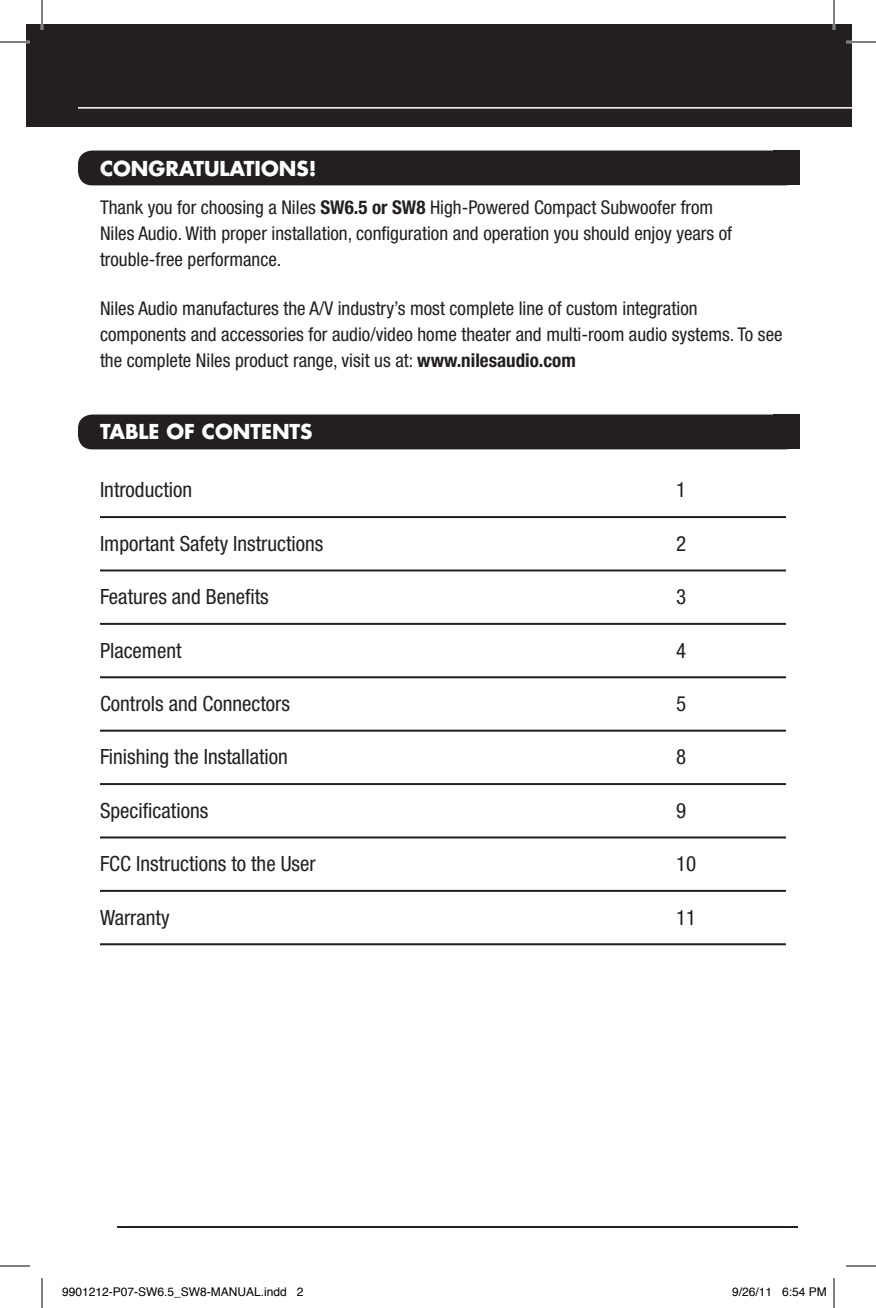
<style>
.page{position:relative;width:876px;height:1308px;background:#fff}
.page>*{position:absolute;margin:0;border:0;box-sizing:border-box;transform-origin:0 0}
.t1{font:condensed 21px "Helvetica Neue LT Std";color:#231f20}
.t2{font:700 20px "Futura Std";color:#fff}
.t3{font:condensed 19px/26px "Helvetica Neue LT Std";color:#231f20}
.t4{font:12px "Helvetica";color:#000}
.s1{font-weight:700}
</style>
<div class="page">
<div style="left:78px;top:151px;width:722px;height:34px;background:#231f20;border-radius:14px"></div>
<div style="left:773px;top:151px;width:27px;height:34px;background:#231f20"></div>
<div style="left:78px;top:415px;width:722px;height:34px;background:#231f20;border-radius:14px"></div>
<div style="left:773px;top:415px;width:27px;height:34px;background:#231f20"></div>
<hr style="left:100px;top:516px;width:686px;height:2px;background:#231f20">
<hr style="left:100px;top:569px;width:686px;height:2px;background:#231f20">
<hr style="left:100px;top:623px;width:686px;height:2px;background:#231f20">
<hr style="left:100px;top:676px;width:686px;height:2px;background:#231f20">
<hr style="left:100px;top:730px;width:686px;height:2px;background:#231f20">
<hr style="left:100px;top:783px;width:686px;height:2px;background:#231f20">
<hr style="left:100px;top:836px;width:686px;height:2px;background:#231f20">
<hr style="left:100px;top:890px;width:686px;height:2px;background:#231f20">
<hr style="left:100px;top:943px;width:686px;height:2px;background:#231f20">
<div style="left:26px;top:24px;width:826px;height:103px;background:#231f20"></div>
<hr style="left:117px;top:1226px;width:681px;height:2px;background:#231f20">
<hr style="left:78px;top:107px;width:774px;height:2px;background:#fff">
<hr style="left:0;top:41px;width:30px;height:2px;background:#fff">
<hr style="left:846px;top:41px;width:30px;height:2px;background:#fff">
<hr style="left:41px;top:0;width:2px;height:30px;background:#fff">
<hr style="left:833px;top:0;width:2px;height:30px;background:#fff">
<hr style="left:0;top:42px;width:30px;height:1px;background:#000">
<hr style="left:846px;top:42px;width:30px;height:1px;background:#000">
<hr style="left:0;top:1266px;width:30px;height:1px;background:#000">
<hr style="left:846px;top:1266px;width:30px;height:1px;background:#000">
<hr style="left:42px;top:0;width:1px;height:30px;background:#000">
<hr style="left:42px;top:1278px;width:1px;height:30px;background:#000">
<hr style="left:834px;top:0;width:1px;height:30px;background:#000">
<hr style="left:834px;top:1278px;width:1px;height:30px;background:#000">
<p class="t2" style="left:100px;top:155px;width:218px">CONGRATULATIONS!</p>
<p class="t3" style="left:100px;top:194px;width:634px">Thank you for choosing a Niles <span class="s1">SW6.5 or SW8</span> High-Powered Compact Subwoofer from<br>Niles Audio. With proper installation, configuration and operation you should enjoy years of trouble-free performance.</p>
<p class="t3" style="left:100px;top:295px;width:684px">Niles Audio manufactures the A/V industry’s most complete line of custom integration components and accessories for audio/video home theater and multi-room audio systems. To see the complete Niles product range, visit us at: <span class="s1">www.nilesaudio.com</span></p>
<p class="t2" style="left:100px;top:419px;width:214px">TABLE OF CONTENTS</p>
<p class="t1" style="left:100px;top:478px;width:94px">Introduction</p>
<p class="t1" style="left:676px;top:478px;width:12px">1</p>
<p class="t1" style="left:100px;top:531px;width:225px">Important Safety Instructions</p>
<p class="t1" style="left:676px;top:531px;width:12px">2</p>
<p class="t1" style="left:100px;top:585px;width:170px">Features and Benefits</p>
<p class="t1" style="left:676px;top:585px;width:12px">3</p>
<p class="t1" style="left:100px;top:638px;width:83px">Placement</p>
<p class="t1" style="left:676px;top:638px;width:12px">4</p>
<p class="t1" style="left:100px;top:691px;width:192px">Controls and Connectors</p>
<p class="t1" style="left:676px;top:691px;width:12px">5</p>
<p class="t1" style="left:100px;top:745px;width:189px">Finishing the Installation</p>
<p class="t1" style="left:676px;top:745px;width:12px">8</p>
<p class="t1" style="left:100px;top:798px;width:110px">Specifications</p>
<p class="t1" style="left:676px;top:798px;width:12px">9</p>
<p class="t1" style="left:100px;top:852px;width:217px">FCC Instructions to the User</p>
<p class="t1" style="left:676px;top:852px;width:22px">10</p>
<p class="t1" style="left:100px;top:905px;width:71px">Warranty</p>
<p class="t1" style="left:676px;top:905px;width:22px">11</p>
<p class="t4" style="left:62px;top:1283px;width:243px">9901212-P07-SW6.5_SW8-MANUAL.indd 2</p>
<p class="t4" style="left:732px;top:1283px;width:96px">9/26/11 6:54 PM</p>
</div>
